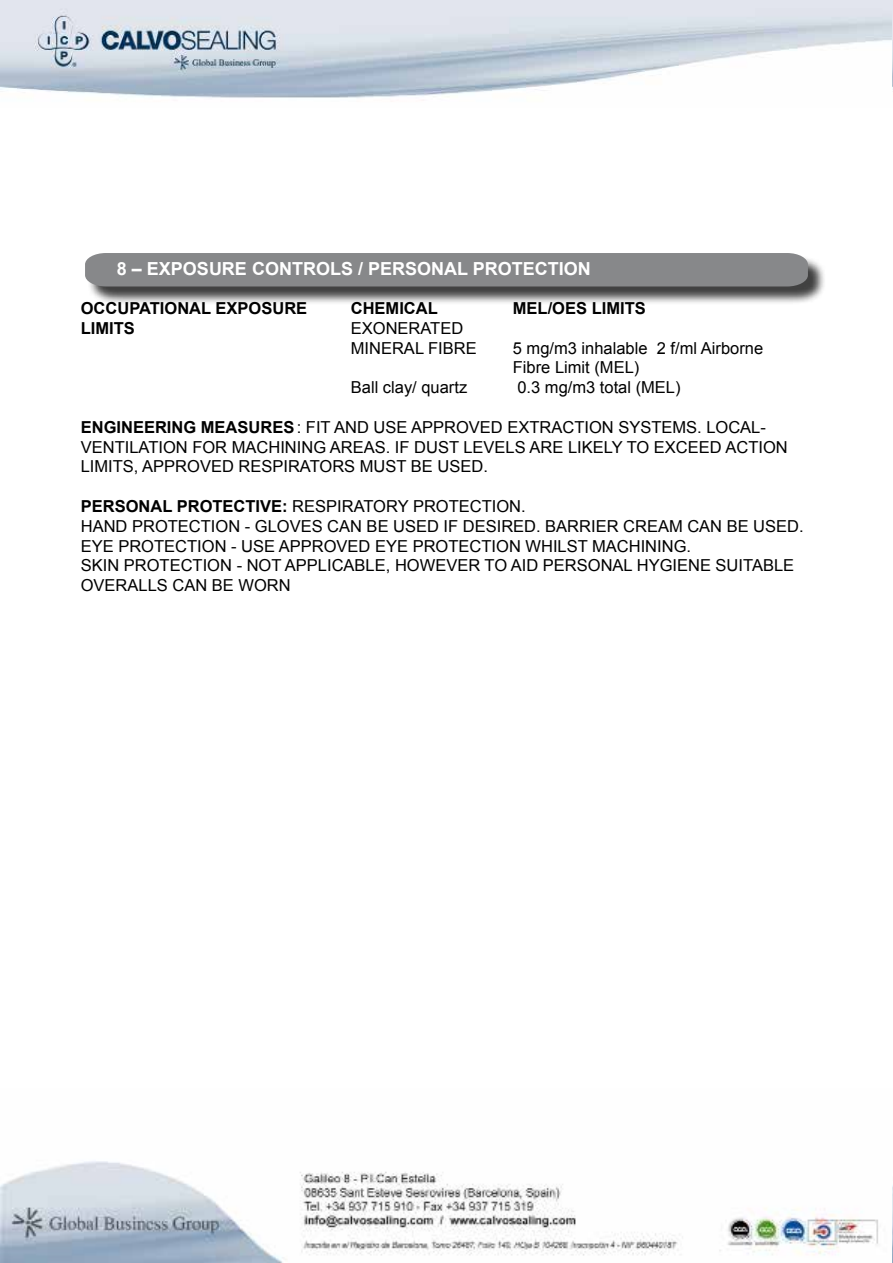
<style>
.page{position:relative;width:893px;height:1263px;background:#fff}
.page>*{position:absolute;margin:0;border:0;box-sizing:border-box;transform-origin:0 0}
.t1{font:700 18px "Arial";color:#fff}
.t2{font:16.5px/19.8px "Arial";color:#000}
.t3{font:700 16.5px "Arial";color:#000}
.s1{font-weight:700}
</style>
<div class="page">
<img style="left:0;top:1161px;width:893px;height:102px">
<img style="left:0;top:0;width:893px;height:98px">
<div style="left:87px;top:255px;width:740px;height:50px;background:#000;opacity:.75"></div>
<div style="left:85px;top:253px;width:723px;height:33px;background:#87888a"></div>
<p class="t1" style="left:117px;top:257px;width:475px">8 – EXPOSURE CONTROLS / PERSONAL PROTECTION</p>
<p class="t3" style="left:81px;top:297px;width:228px">OCCUPATIONAL EXPOSURE</p>
<p class="t3" style="left:351px;top:297px;width:89px">CHEMICAL</p>
<p class="t3" style="left:513px;top:297px;width:134px">MEL/OES LIMITS</p>
<p class="t3" style="left:81px;top:317px;width:56px">LIMITS</p>
<p class="t2" style="left:351px;top:318px;width:127px">EXONERATED<br>MINERAL FIBRE</p>
<p class="t2" style="left:513px;top:338px;width:252px">5 mg/m3 inhalable 2 f/ml Airborne<br>Fibre Limit (MEL)</p>
<p class="t2" style="left:351px;top:378px;width:118px">Ball clay/ quartz</p>
<p class="t2" style="left:517px;top:378px;width:165px">0.3 mg/m3 total (MEL)</p>
<p class="t2" style="left:81px;top:417px;width:708px"><span class="s1">ENGINEERING MEASURES</span>: FIT AND USE APPROVED EXTRACTION SYSTEMS. LOCAL-<br>VENTILATION FOR MACHINING AREAS. IF DUST LEVELS ARE LIKELY TO EXCEED ACTION<br>LIMITS, APPROVED RESPIRATORS MUST BE USED.</p>
<p class="t2" style="left:81px;top:496px;width:724px"><span class="s1">PERSONAL PROTECTIVE:</span> RESPIRATORY PROTECTION.<br>HAND PROTECTION - GLOVES CAN BE USED IF DESIRED. BARRIER CREAM CAN BE USED.<br>EYE PROTECTION - USE APPROVED EYE PROTECTION WHILST MACHINING.<br>SKIN PROTECTION - NOT APPLICABLE, HOWEVER TO AID PERSONAL HYGIENE SUITABLE OVERALLS CAN BE WORN</p>
</div>
